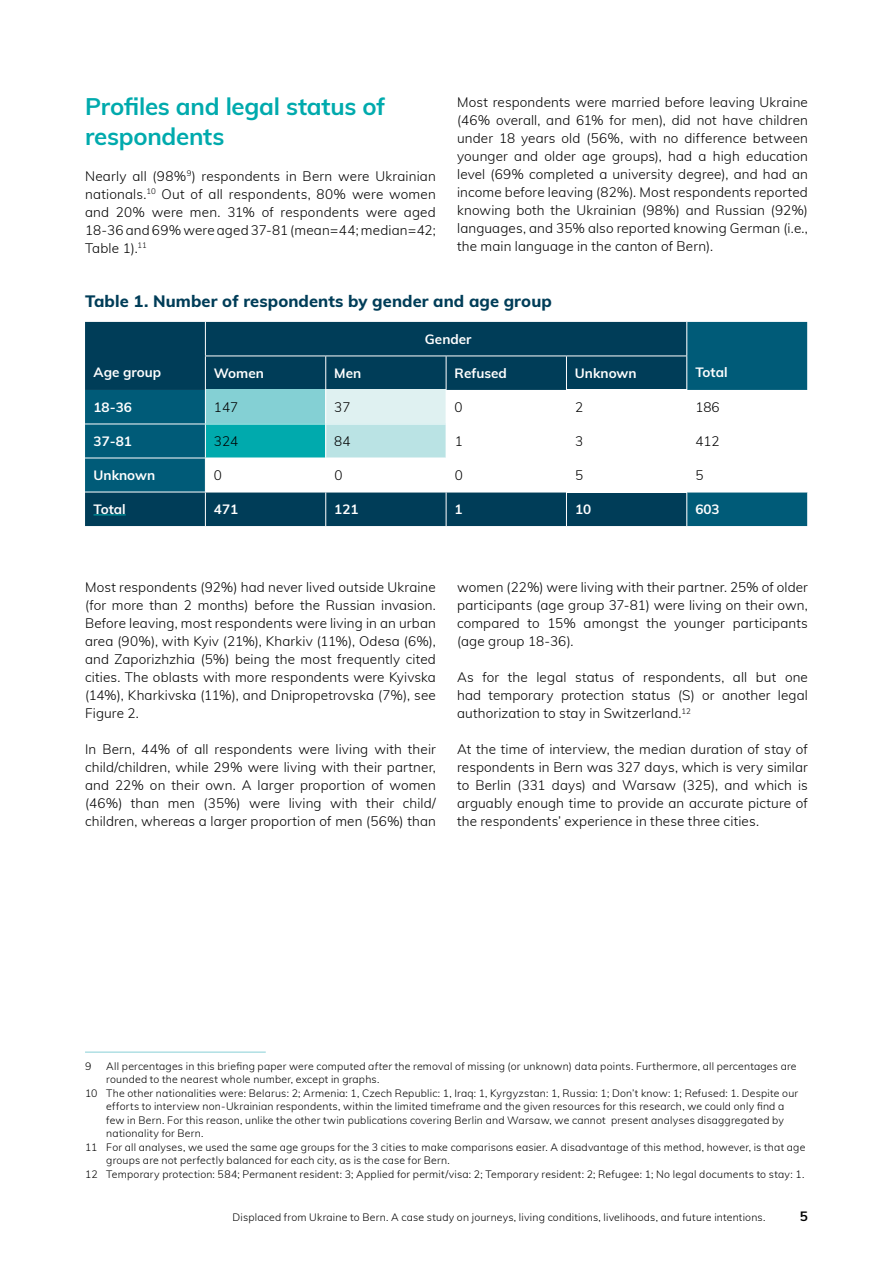
<style>
.page{position:relative;width:893px;height:1263px;background:#fff}
.page>*{position:absolute;margin:0;border:0;box-sizing:border-box;transform-origin:0 0}
.t1{font:700 24px/30px "Muli";letter-spacing:-.01em;color:#00aaad}
.t2{font:800 16.5px "Muli";letter-spacing:.005em;color:#003d58}
.t3{font:300 13.5px/18px "Muli";letter-spacing:.01em;color:#000;text-align:justify}
.t4{font:700 13.5px "Muli";color:#fff}
.t5{font:700 13.5px "Muli";color:#000}
.t6{font:300 10.5px "Muli";letter-spacing:.02em;color:#000}
.s1{font-style:italic}
</style>
<div class="page">
<hr style="left:85px;top:1051px;width:181px;height:2px;background:#afdfe4">
<svg style="left:85px;top:322px;width:722px;height:204px;fill:#003d58"></svg>
<svg style="left:206px;top:390px;width:360px;height:102px"></svg>
<div style="left:566px;top:390px;width:121px;height:34px;background:#fff"></div>
<svg style="left:687px;top:390px;width:120px;height:102px"></svg>
<div style="left:205px;top:424px;width:121px;height:34px;background:#00aaad"></div>
<div style="left:326px;top:424px;width:120px;height:34px;background:#bae3e4"></div>
<div style="left:446px;top:424px;width:120px;height:34px;background:#fff"></div>
<div style="left:566px;top:424px;width:121px;height:34px;background:#fff"></div>
<div style="left:566px;top:458px;width:121px;height:34px;background:#fff"></div>
<hr style="left:205px;top:322px;width:1px;height:34px;background:#fff">
<hr style="left:686px;top:322px;width:1px;height:34px;background:#fff">
<hr style="left:205px;top:356px;width:121px;height:1px;background:#fff">
<hr style="left:205px;top:356px;width:1px;height:34px;background:#fff">
<hr style="left:326px;top:356px;width:120px;height:1px;background:#fff">
<hr style="left:325px;top:356px;width:1px;height:34px;background:#fff">
<hr style="left:446px;top:356px;width:120px;height:1px;background:#fff">
<hr style="left:446px;top:356px;width:1px;height:34px;background:#fff">
<hr style="left:566px;top:356px;width:121px;height:1px;background:#fff">
<hr style="left:566px;top:356px;width:1px;height:34px;background:#fff">
<hr style="left:686px;top:356px;width:1px;height:34px;background:#fff">
<hr style="left:205px;top:390px;width:1px;height:34px;background:#fff">
<hr style="left:325px;top:390px;width:1px;height:34px;background:#fff">
<hr style="left:446px;top:390px;width:1px;height:34px;background:#fff">
<hr style="left:85px;top:424px;width:120px;height:1px;background:#fff">
<hr style="left:205px;top:424px;width:121px;height:1px;background:#fff">
<hr style="left:205px;top:424px;width:1px;height:34px;background:#fff">
<hr style="left:326px;top:424px;width:120px;height:1px;background:#fff">
<hr style="left:325px;top:424px;width:1px;height:34px;background:#fff">
<hr style="left:687px;top:424px;width:120px;height:1px;background:#fff">
<hr style="left:85px;top:458px;width:120px;height:1px;background:#fff">
<hr style="left:205px;top:458px;width:121px;height:1px;background:#fff">
<hr style="left:205px;top:458px;width:1px;height:34px;background:#fff">
<hr style="left:326px;top:458px;width:120px;height:1px;background:#fff">
<hr style="left:325px;top:458px;width:1px;height:34px;background:#fff">
<hr style="left:446px;top:458px;width:120px;height:1px;background:#fff">
<hr style="left:446px;top:458px;width:1px;height:34px;background:#fff">
<hr style="left:687px;top:458px;width:120px;height:1px;background:#fff">
<hr style="left:85px;top:492px;width:120px;height:1px;background:#fff">
<hr style="left:205px;top:492px;width:121px;height:1px;background:#fff">
<hr style="left:205px;top:492px;width:1px;height:34px;background:#fff">
<hr style="left:326px;top:492px;width:120px;height:1px;background:#fff">
<hr style="left:325px;top:492px;width:1px;height:34px;background:#fff">
<hr style="left:446px;top:492px;width:120px;height:1px;background:#fff">
<hr style="left:446px;top:492px;width:1px;height:34px;background:#fff">
<hr style="left:566px;top:492px;width:121px;height:1px;background:#fff">
<hr style="left:566px;top:492px;width:1px;height:34px;background:#fff">
<hr style="left:687px;top:492px;width:120px;height:1px;background:#fff">
<hr style="left:686px;top:492px;width:1px;height:34px;background:#fff">
<hr style="left:94px;top:514px;width:32px;height:1px;background:#00aaad">
<h1 class="t1" style="left:85px;top:90px;width:302px">Profiles and legal status of respondents</h1>
<p class="t3" style="left:85px;top:166px;width:352px">Nearly all (98%<sup>9</sup>) respondents in Bern were Ukrainian nationals.<sup>10</sup> Out of all respondents, 80% were women and 20% were men. 31% of respondents were aged 18-36 and 69% were aged 37-81 (mean=44; median=42; Table 1).<sup>11</sup></p>
<p class="t3" style="left:457px;top:93px;width:352px">Most respondents were married before leaving Ukraine (46% overall, and 61% for men), did not have children under 18 years old (56%, with no difference between younger and older age groups), had a high education level (69% completed a university degree), and had an income before leaving (82%). Most respondents reported knowing both the Ukrainian (98%) and Russian (92%) languages, and 35% also reported knowing German (i.e., the main language in the canton of Bern).</p>
<p class="t2" style="left:85px;top:289px;width:468px">Table 1. Number of respondents by gender and age group</p>
<p class="t4" style="left:94px;top:362px;width:69px">Age group</p>
<p class="t4" style="left:425px;top:329px;width:48px">Gender</p>
<p class="t4" style="left:214px;top:363px;width:51px">Women</p>
<p class="t4" style="left:334px;top:363px;width:29px">Men</p>
<p class="t4" style="left:455px;top:363px;width:54px">Refused</p>
<p class="t4" style="left:575px;top:363px;width:63px">Unknown</p>
<p class="t4" style="left:695px;top:362px;width:34px">Total</p>
<p class="t4" style="left:94px;top:397px;width:40px">18-36</p>
<p class="t3" style="left:214px;top:397px;width:26px">147</p>
<p class="t3" style="left:334px;top:397px;width:18px">37</p>
<p class="t3" style="left:455px;top:397px;width:10px">0</p>
<p class="t3" style="left:575px;top:397px;width:10px">2</p>
<p class="t3" style="left:695px;top:397px;width:26px">186</p>
<p class="t4" style="left:94px;top:431px;width:40px">37-81</p>
<p class="t3" style="left:214px;top:431px;width:26px">324</p>
<p class="t3" style="left:334px;top:431px;width:18px">84</p>
<p class="t3" style="left:455px;top:431px;width:10px">1</p>
<p class="t3" style="left:575px;top:431px;width:10px">3</p>
<p class="t3" style="left:695px;top:431px;width:26px">412</p>
<p class="t4" style="left:94px;top:465px;width:63px">Unknown</p>
<p class="t3" style="left:214px;top:465px;width:10px">0</p>
<p class="t3" style="left:334px;top:465px;width:10px">0</p>
<p class="t3" style="left:455px;top:465px;width:10px">0</p>
<p class="t3" style="left:575px;top:465px;width:10px">5</p>
<p class="t3" style="left:695px;top:465px;width:10px">5</p>
<p class="t4" style="left:94px;top:499px;width:34px">Total</p>
<p class="t4" style="left:214px;top:499px;width:26px">471</p>
<p class="t4" style="left:334px;top:499px;width:26px">121</p>
<p class="t4" style="left:455px;top:499px;width:10px">1</p>
<p class="t4" style="left:575px;top:499px;width:18px">10</p>
<p class="t4" style="left:695px;top:499px;width:26px">603</p>
<p class="t3" style="left:85px;top:577px;width:352px">Most respondents (92%) had never lived outside Ukraine (for more than 2 months) before the Russian invasion.<br>Before leaving, most respondents were living in an urban area (90%), with Kyiv (21%), Kharkiv (11%), Odesa (6%), and Zaporizhzhia (5%) being the most frequently cited cities. The oblasts with more respondents were Kyivska (14%), Kharkivska (11%), and Dnipropetrovska (7%), see Figure 2.</p>
<p class="t3" style="left:85px;top:739px;width:352px">In Bern, 44% of all respondents were living with their child/children, while 29% were living with their partner, and 22% on their own. A larger proportion of women (46%) than men (35%) were living with their child/ children, whereas a larger proportion of men (56%) than</p>
<p class="t3" style="left:457px;top:577px;width:352px">women (22%) were living with their partner. 25% of older participants (age group 37-81) were living on their own, compared to 15% amongst the younger participants (age group 18-36).</p>
<p class="t3" style="left:457px;top:667px;width:352px">As for the legal status of respondents, all but one had temporary protection status (S) or another legal authorization to stay in Switzerland.<sup>12</sup></p>
<p class="t3" style="left:457px;top:739px;width:352px">At the time of interview, the median duration of stay of respondents in Bern was 327 days, which is very similar to Berlin (331 days) and Warsaw (325), and which is arguably enough time to provide an accurate picture of the respondents’ experience in these three cities.</p>
<p class="t6" style="left:85px;top:1058px;width:8px">9</p>
<p class="t6" style="left:106px;top:1058px;width:692px">All percentages in this briefing paper were computed <span class="s1">after</span> the removal of missing (or unknown) data points. Furthermore, all percentages are</p>
<p class="t6" style="left:106px;top:1072px;width:275px">rounded to the nearest whole number, except in graphs.</p>
<p class="t6" style="left:85px;top:1085px;width:715px">10 The other nationalities were: Belarus: 2; Armenia: 1, Czech Republic: 1, Iraq: 1, Kyrgyzstan: 1, Russia: 1; Don’t know: 1; Refused: 1. Despite our</p>
<p class="t6" style="left:106px;top:1099px;width:680px">efforts to interview non-Ukrainian respondents, within the limited timeframe and the given resources for this research, we could only find a</p>
<p class="t6" style="left:106px;top:1112px;width:679px">few in Bern. For this reason, unlike the other twin publications covering Berlin and Warsaw, we cannot present analyses disaggregated by</p>
<p class="t6" style="left:106px;top:1126px;width:99px">nationality for Bern.</p>
<p class="t6" style="left:85px;top:1139px;width:722px">11 For all analyses, we used the same age groups for the 3 cities to make comparisons easier. A disadvantage of this method, however, is that age</p>
<p class="t6" style="left:106px;top:1153px;width:345px">groups are not perfectly balanced for each city, as is the case for Bern.</p>
<p class="t6" style="left:85px;top:1166px;width:721px">12 Temporary protection: 584; Permanent resident: 3; Applied for permit/visa: 2; Temporary resident: 2; Refugee: 1; No legal documents to stay: 1.</p>
<p class="t6" style="left:233px;top:1210px;width:534px">Displaced from Ukraine to Bern. A case study on journeys, living conditions, livelihoods, and future intentions.</p>
<p class="t5" style="left:800px;top:1206px;width:10px">5</p>
</div>
